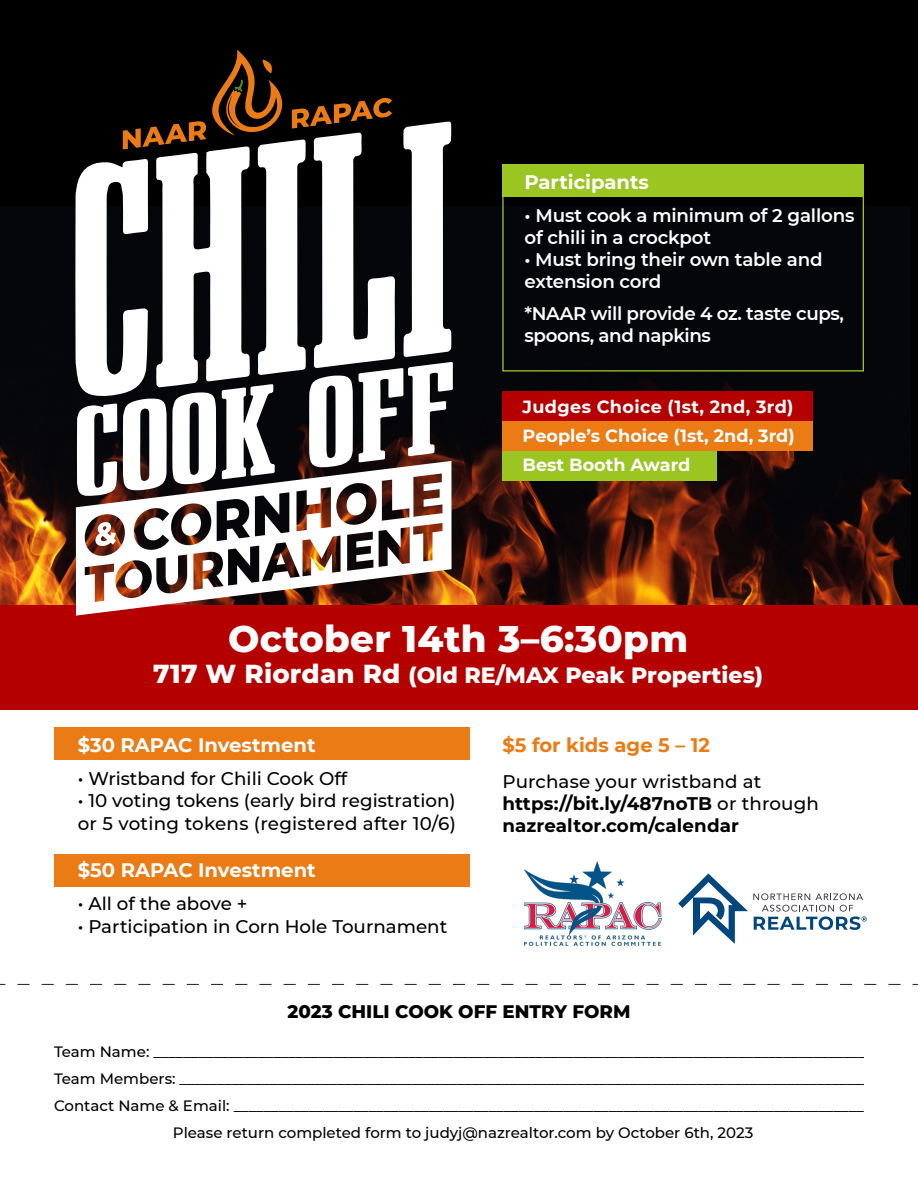
<style>
.page{position:relative;width:918px;height:1188px;background:#fff}
.page>*{position:absolute;margin:0;border:0;box-sizing:border-box;transform-origin:0 0}
.t1{font:800 37.05px "Montserrat";letter-spacing:.01em;color:#fff}
.t2{font:800 22.2px "Montserrat";color:#fff}
.t3{font:700 19.65px "Montserrat";color:#fff}
.t4{font:700 19.65px "Montserrat";color:#eb7b15}
.t5{font:500 18.3px/23.5px "Montserrat";color:#000}
.t6{font:600 18.3px/21.9px "Montserrat";letter-spacing:-.01em;color:#fff}
.t7{font:700 18.3px/21.9px "Montserrat";letter-spacing:.01em;color:#000}
.t8{font:800 18.3px "Montserrat";color:#000}
.t9{font:700 17.55px "Montserrat";color:#fff}
.t10{font:700 17.55px "Montserrat";letter-spacing:.02em;color:#fff}
.t11{font:500 15px "Montserrat";color:#000}
.s1{font-size:26.1px}
.s2{font-weight:500}
</style>
<div class="page">
<div style="left:0;top:0;width:918px;height:608px;background:#000"></div>
<img style="left:0;top:320px;width:911px;height:285px">
<div style="left:54px;top:855px;width:416px;height:32px;background:#eb7b15"></div>
<div style="left:0;top:605px;width:918px;height:104px;background:#b50000"></div>
<img style="left:524px;top:861px;width:138px;height:85px">
<svg style="left:678px;top:874px;width:189px;height:70px"></svg>
<div style="left:54px;top:728px;width:416px;height:32px;background:#eb7b15"></div>
<svg style="left:0;top:984px;width:918px;height:1px"></svg>
<div style="left:502px;top:391px;width:310px;height:30px;background:#b50000"></div>
<div style="left:502px;top:421px;width:310px;height:30px;background:#eb7b15"></div>
<div style="left:502px;top:451px;width:215px;height:30px;background:#9bc521"></div>
<div style="left:502px;top:165px;width:362px;height:32px;background:#9bc521"></div>
<svg style="left:62px;top:547px;width:403px;height:69px"></svg>
<svg style="left:50px;top:49px;width:431px;height:498px"></svg>
<p class="t3" style="left:524px;top:168px;width:126px">Participants</p>
<p class="t6" style="left:524px;top:204px;width:331px">• Must cook a minimum of 2 gallons of chili in a crockpot</p>
<p class="t6" style="left:524px;top:247px;width:300px">• Must bring their own table and extension cord</p>
<p class="t6" style="left:524px;top:302px;width:321px">*NAAR will provide 4 oz. taste cups, spoons, and napkins</p>
<p class="t10" style="left:523px;top:394px;width:272px">Judges Choice (1st, 2nd, 3rd)</p>
<p class="t9" style="left:523px;top:423px;width:274px">People’s Choice (1st, 2nd, 3rd)</p>
<p class="t9" style="left:523px;top:452px;width:169px">Best Booth Award</p>
<p class="t1" style="left:228px;top:611px;width:461px">October 14th 3–6:30pm</p>
<p class="t2" style="left:153px;top:659px;width:611px"><span class="s1">717 W Riordan Rd</span> (Old RE/MAX Peak Properties)</p>
<p class="t3" style="left:78px;top:731px;width:239px">$30 RAPAC Investment</p>
<p class="t5" style="left:78px;top:766px;width:271px">• Wristband for Chili Cook Off</p>
<p class="t5" style="left:78px;top:788px;width:380px">• 10 voting tokens (early bird registration) or 5 voting tokens (registered after 10/6)</p>
<p class="t3" style="left:78px;top:856px;width:239px">$50 RAPAC Investment</p>
<p class="t5" style="left:78px;top:891px;width:171px">• All of the above +</p>
<p class="t5" style="left:78px;top:914px;width:371px">• Participation in Corn Hole Tournament</p>
<p class="t4" style="left:502px;top:731px;width:209px">$5 for kids age 5 – 12</p>
<p class="t5" style="left:502px;top:769px;width:260px">Purchase your wristband at</p>
<p class="t7" style="left:502px;top:792px;width:318px">https://bit.ly/487noTB <span class="s2">or through </span>nazrealtor.com/calendar</p>
<p class="t8" style="left:288px;top:998px;width:344px">2023 CHILI COOK OFF ENTRY FORM</p>
<p class="t11" style="left:54px;top:1041px;width:813px">Team Name: _______________________________________________________________________________________________</p>
<p class="t11" style="left:54px;top:1068px;width:817px">Team Members: ____________________________________________________________________________________________</p>
<p class="t11" style="left:54px;top:1095px;width:819px">Contact Name &amp; Email: _____________________________________________________________________________________</p>
<p class="t11" style="left:173px;top:1122px;width:582px">Please return completed form to judyj@nazrealtor.com by October 6th, 2023</p>
</div>
